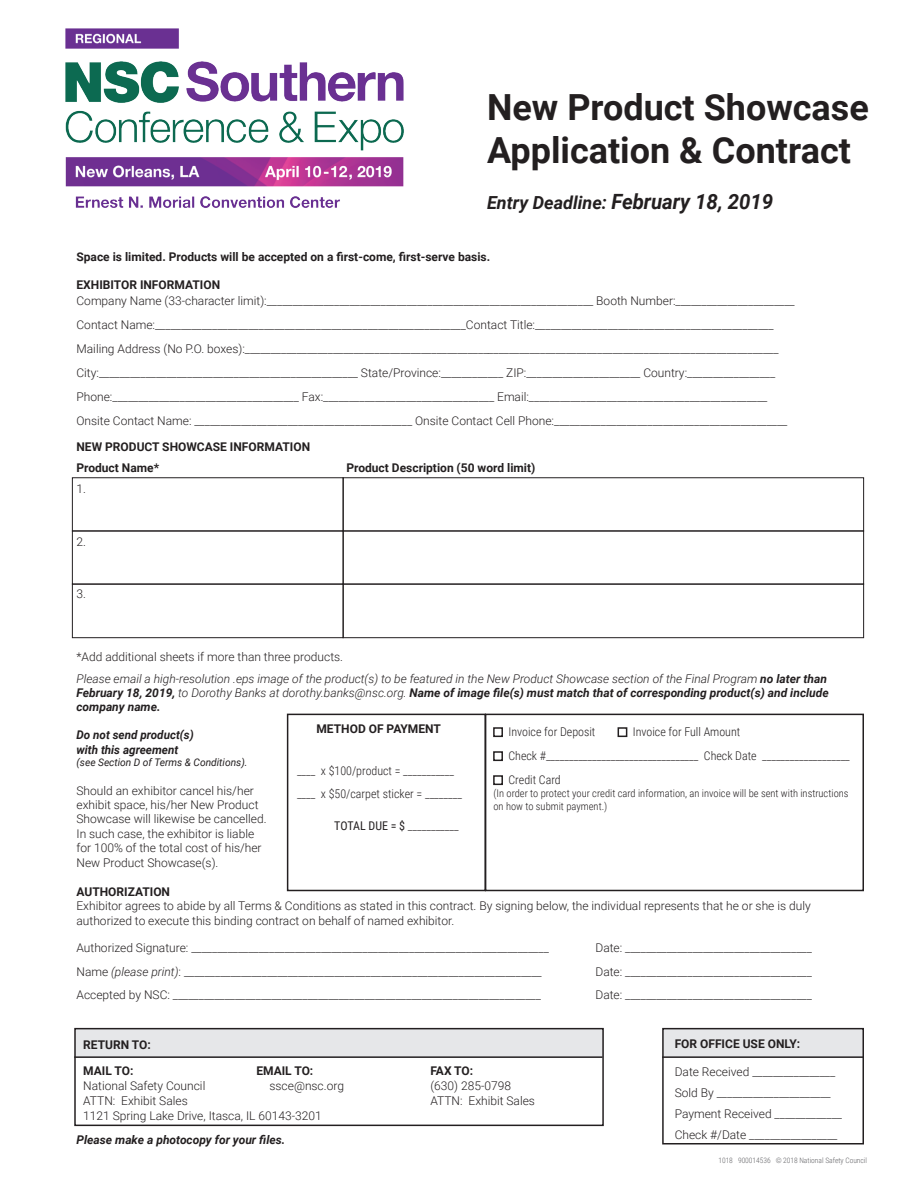
<style>
.page{position:relative;width:918px;height:1188px;background:#fff}
.page>*{position:absolute;margin:0;border:0;box-sizing:border-box;transform-origin:0 0}
.t1{font:700 36px/43.2px "Roboto";color:#231f20}
.t2{font:italic 700 21px "Roboto";letter-spacing:-.005em;color:#231f20}
.t3{font:300 12px/14.4px "Roboto";color:#231f20}
.t4{font:italic 300 12px/14.4px "Roboto";color:#231f20}
.t5{font:700 12px "Roboto";color:#231f20}
.t6{font:300 12px "Roboto Condensed";color:#231f20}
.t7{font:italic 700 12px/14.4px "Roboto";color:#231f20}
.t8{font:300 10.5px/12.6px "Roboto Condensed";color:#231f20}
.t9{font:italic 10.5px "Roboto";color:#231f20}
.Body_Text{font:300 7.5px "Roboto Condensed";color:#636366}
.s1{font-size:18px}
.s2{font-weight:700}
.s3{font-weight:400}
.s4{font-style:italic}
</style>
<div class="page">
<div style="left:75px;top:1029px;width:529px;height:28px;background:#e6e7e9"></div>
<div style="left:74px;top:1028px;width:530px;height:98px;border:2px solid #231f20"></div>
<hr style="left:74px;top:1056px;width:529px;height:2px;background:#231f20">
<div style="left:72px;top:477px;width:272px;height:54px;border:1px solid #231f20"></div>
<div style="left:343px;top:477px;width:521px;height:54px;border:1px solid #231f20"></div>
<div style="left:72px;top:584px;width:272px;height:54px;border:1px solid #231f20"></div>
<div style="left:343px;top:584px;width:521px;height:54px;border:1px solid #231f20"></div>
<div style="left:485px;top:714px;width:379px;height:177px;border:2px solid #231f20"></div>
<div style="left:493px;top:727px;width:10px;height:10px;border:2px solid #231f20"></div>
<div style="left:618px;top:727px;width:9px;height:10px;border:2px solid #231f20"></div>
<div style="left:493px;top:751px;width:10px;height:10px;border:2px solid #231f20"></div>
<div style="left:493px;top:775px;width:10px;height:10px;border:2px solid #231f20"></div>
<div style="left:663px;top:1029px;width:201px;height:28px;background:#e6e7e9"></div>
<div style="left:662px;top:1028px;width:202px;height:116px;border:2px solid #231f20"></div>
<hr style="left:662px;top:1056px;width:202px;height:2px;background:#231f20">
<div style="left:287px;top:714px;width:199px;height:177px;border:2px solid #231f20"></div>
<img style="left:65px;top:28px;width:339px;height:180px">
<p class="t1" style="left:487px;top:84px;width:383px">New Product Showcase<br>Application &amp; Contract</p>
<p class="t2" style="left:487px;top:186px;width:288px"><span class="s1">Entry Deadline:</span> February 18, 2019</p>
<p class="t5" style="left:76px;top:248px;width:415px">Space is limited. Products will be accepted on a first-come, first-serve basis.</p>
<p class="t5" style="left:76px;top:276px;width:145px">EXHIBITOR INFORMATION</p>
<p class="t3" style="left:76px;top:293px;width:720px">Company Name (33-character limit):_______________________________________________________________ Booth Number:_______________________</p>
<p class="t3" style="left:76px;top:317px;width:699px">Contact Name:____________________________________________________________Contact Title:______________________________________________</p>
<p class="t3" style="left:77px;top:341px;width:704px">Mailing Address (No P.O. boxes):_______________________________________________________________________________________________________</p>
<p class="t3" style="left:76px;top:365px;width:700px">City:__________________________________________________ State/Province:____________ ZIP:______________________ Country:_________________</p>
<p class="t3" style="left:76px;top:389px;width:692px">Phone:____________________________________ Fax:_________________________________ Email:______________________________________________</p>
<p class="t3" style="left:76px;top:413px;width:712px">Onsite Contact Name: __________________________________________ Onsite Contact Cell Phone:_____________________________________________</p>
<p class="t5" style="left:76px;top:438px;width:235px">NEW PRODUCT SHOWCASE INFORMATION</p>
<p class="t5" style="left:76px;top:459px;width:84px">Product Name*</p>
<p class="t5" style="left:346px;top:459px;width:190px">Product Description (50 word limit)</p>
<p class="t3" style="left:76px;top:481px;width:11px">1.</p>
<p class="t3" style="left:76px;top:534px;width:11px">2.</p>
<p class="t3" style="left:76px;top:587px;width:11px">3.</p>
<p class="t3" style="left:76px;top:650px;width:268px">*Add additional sheets if more than three products.</p>
<p class="t4" style="left:76px;top:671px;width:754px">Please email a high-resolution .eps image of the product(s) to be featured in the New Product Showcase section of the Final Program <span class="s2">no later than<br>February 18, 2019,</span> to Dorothy Banks at dorothy.banks@nsc.org. <span class="s2">Name of image file(s) must match that of corresponding product(s) and include company name.</span></p>
<p class="t7" style="left:76px;top:727px;width:119px">Do not send product(s) with this agreement</p>
<p class="t9" style="left:76px;top:755px;width:173px">(see Section D of Terms &amp; Conditions).</p>
<p class="t5" style="left:316px;top:721px;width:126px">METHOD OF PAYMENT</p>
<p class="t6" style="left:508px;top:724px;width:88px">Invoice for Deposit</p>
<p class="t6" style="left:633px;top:724px;width:109px">Invoice for Full Amount</p>
<p class="t6" style="left:508px;top:748px;width:343px">Check #_________________________________ Check Date ___________________</p>
<p class="t6" style="left:508px;top:772px;width:54px">Credit Card</p>
<p class="t8" style="left:494px;top:787px;width:357px">(In order to protect your credit card information, an invoice will be sent with instructions on how to submit payment.)</p>
<p class="t6" style="left:297px;top:762px;width:159px">____ x $100/product = ___________</p>
<p class="t6" style="left:297px;top:785px;width:167px">____ x $50/carpet sticker = ________</p>
<p class="t6" style="left:334px;top:817px;width:126px"><span class="s3">TOTAL DUE = $</span> ___________</p>
<p class="t3" style="left:77px;top:783px;width:192px">Should an exhibitor cancel his/her exhibit space, his/her New Product Showcase will likewise be cancelled.<br>In such case, the exhibitor is liable for 100% of the total cost of his/her New Product Showcase(s).</p>
<p class="t5" style="left:76px;top:883px;width:95px">AUTHORIZATION</p>
<p class="t3" style="left:76px;top:898px;width:736px">Exhibitor agrees to abide by all Terms &amp; Conditions as stated in this contract. By signing below, the individual represents that he or she is duly authorized to execute this binding contract on behalf of named exhibitor.</p>
<p class="t3" style="left:76px;top:940px;width:474px">Authorized Signature: _____________________________________________________________________</p>
<p class="t3" style="left:595px;top:940px;width:218px">Date: ____________________________________</p>
<p class="t3" style="left:76px;top:964px;width:467px">Name <span class="s4">(please print)</span>: _____________________________________________________________________</p>
<p class="t3" style="left:596px;top:964px;width:218px">Date: ____________________________________</p>
<p class="t3" style="left:76px;top:987px;width:466px">Accepted by NSC: _______________________________________________________________________</p>
<p class="t3" style="left:596px;top:987px;width:218px">Date: ____________________________________</p>
<p class="t5" style="left:83px;top:1036px;width:69px">RETURN TO:</p>
<p class="t5" style="left:83px;top:1062px;width:52px">MAIL TO:</p>
<p class="t5" style="left:256px;top:1062px;width:58px">EMAIL TO:</p>
<p class="t5" style="left:430px;top:1062px;width:44px">FAX TO:</p>
<p class="t3" style="left:83px;top:1078px;width:124px">National Safety Council</p>
<p class="t3" style="left:270px;top:1078px;width:76px">ssce@nsc.org</p>
<p class="t3" style="left:430px;top:1078px;width:82px">(630) 285-0798</p>
<p class="t3" style="left:83px;top:1093px;width:106px">ATTN: Exhibit Sales</p>
<p class="t3" style="left:430px;top:1093px;width:106px">ATTN: Exhibit Sales</p>
<p class="t3" style="left:83px;top:1108px;width:240px">1121 Spring Lake Drive, Itasca, IL 60143-3201</p>
<p class="t7" style="left:77px;top:1132px;width:210px">Please make a photocopy for your files.</p>
<p class="t5" style="left:675px;top:1035px;width:127px">FOR OFFICE USE ONLY:</p>
<p class="t3" style="left:675px;top:1061px;width:162px;line-height:21px">Date Received ________________<br>Sold By ______________________</p>
<p class="t3" style="left:675px;top:1103px;width:169px;line-height:21px">Payment Received _____________<br>Check #/Date _________________</p>
<p class="Body_Text" style="left:718px;top:1155px;width:150px">1018 900014536 © 2018 National Safety Council</p>
</div>
